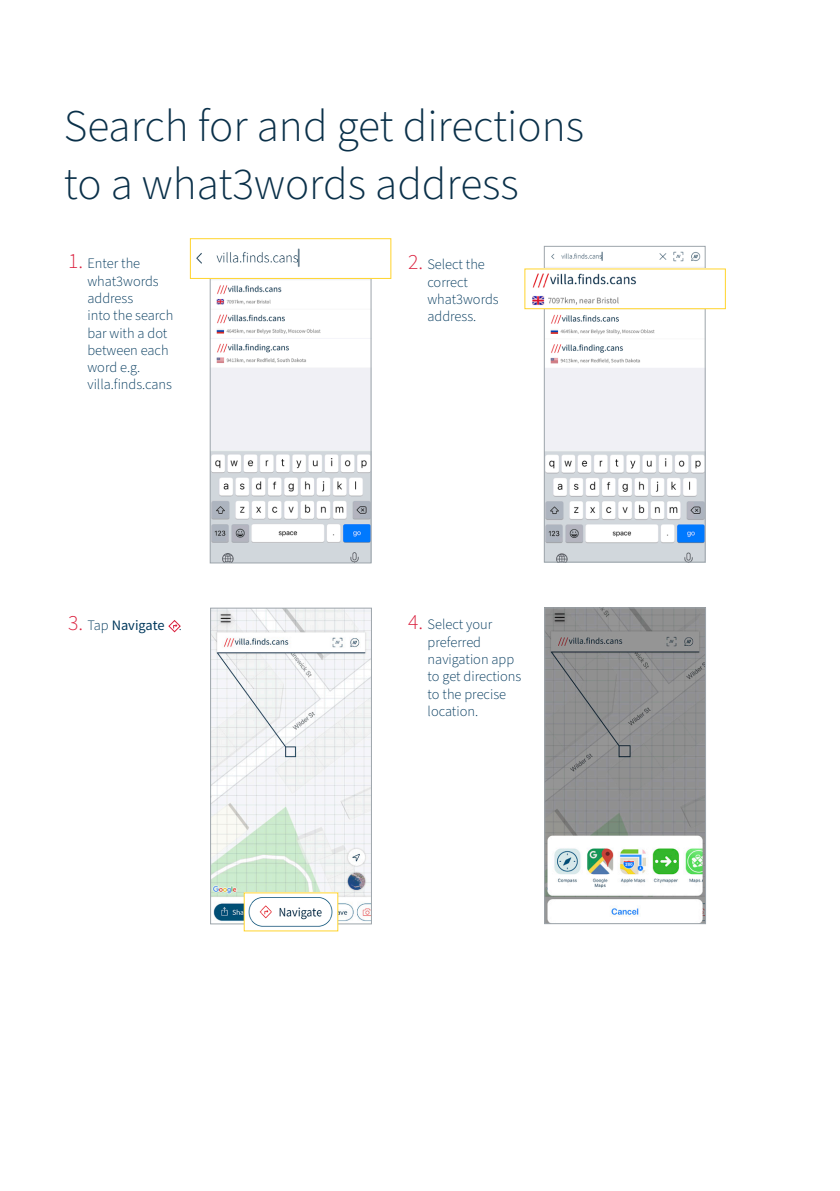
<style>
.page{position:relative;width:840px;height:1191px;background:#fff}
.page>*{position:absolute;margin:0;border:0;box-sizing:border-box;transform-origin:0 0}
.t1{font:300 45.2px "Source Sans Pro";color:#0a3049}
.t2{font:300 14.4px/17.2px "Source Sans Pro";color:#00385c}
.t3{font:14.4px "Source Sans Pro";color:#00385c}
.s1{font-size:21.6px;color:#da1f3d}
.s2{font-weight:300;font-size:21.6px;color:#da1f3d}
.s3{font-weight:300}
</style>
<div class="page">
<img style="left:212px;top:610px;width:157px;height:312px">
<div style="left:210px;top:608px;width:161px;height:316px;border:1px solid #9da5ab"></div>
<img style="left:212px;top:279px;width:157px;height:282px">
<div style="left:210px;top:246px;width:161px;height:317px;border:1px solid #9da5ab"></div>
<img style="left:546px;top:609px;width:157px;height:313px">
<div style="left:544px;top:607px;width:161px;height:317px;border:1px solid #9da5ab"></div>
<img style="left:196px;top:246px;width:175px;height:31px">
<div style="left:190px;top:238px;width:201px;height:41px;border:1px solid #ffd42c"></div>
<img style="left:546px;top:251px;width:157px;height:309px">
<div style="left:544px;top:246px;width:161px;height:316px;border:1px solid #9da5ab"></div>
<img style="left:532px;top:270px;width:173px;height:37px">
<div style="left:524px;top:268px;width:201px;height:41px;border:1px solid #ffd42c"></div>
<img style="left:245px;top:894px;width:91px;height:33px">
<svg style="left:168px;top:620px;width:13px;height:13px"></svg>
<p class="t1" style="left:64px;top:96px;width:521px">Search for and get directions</p>
<p class="t1" style="left:64px;top:154px;width:456px">to a what3words address</p>
<p class="t2" style="left:87px;top:255px;width:87px;text-indent:-19px"><span class="s1">1.</span> Enter the what3words address<br>into the search bar with a dot between each word e.g. villa.finds.cans</p>
<p class="t3" style="left:68px;top:616px;width:115px"><span class="s2">3.</span> <span class="s3">Tap</span> Navigate <span class="s3">.</span></p>
<p class="t2" style="left:427px;top:256px;width:73px;text-indent:-19px"><span class="s1">2.</span> Select the correct what3words address.</p>
<p class="t2" style="left:427px;top:616px;width:95px;text-indent:-19px"><span class="s1">4.</span> Select your preferred navigation app to get directions to the precise location.</p>
</div>
